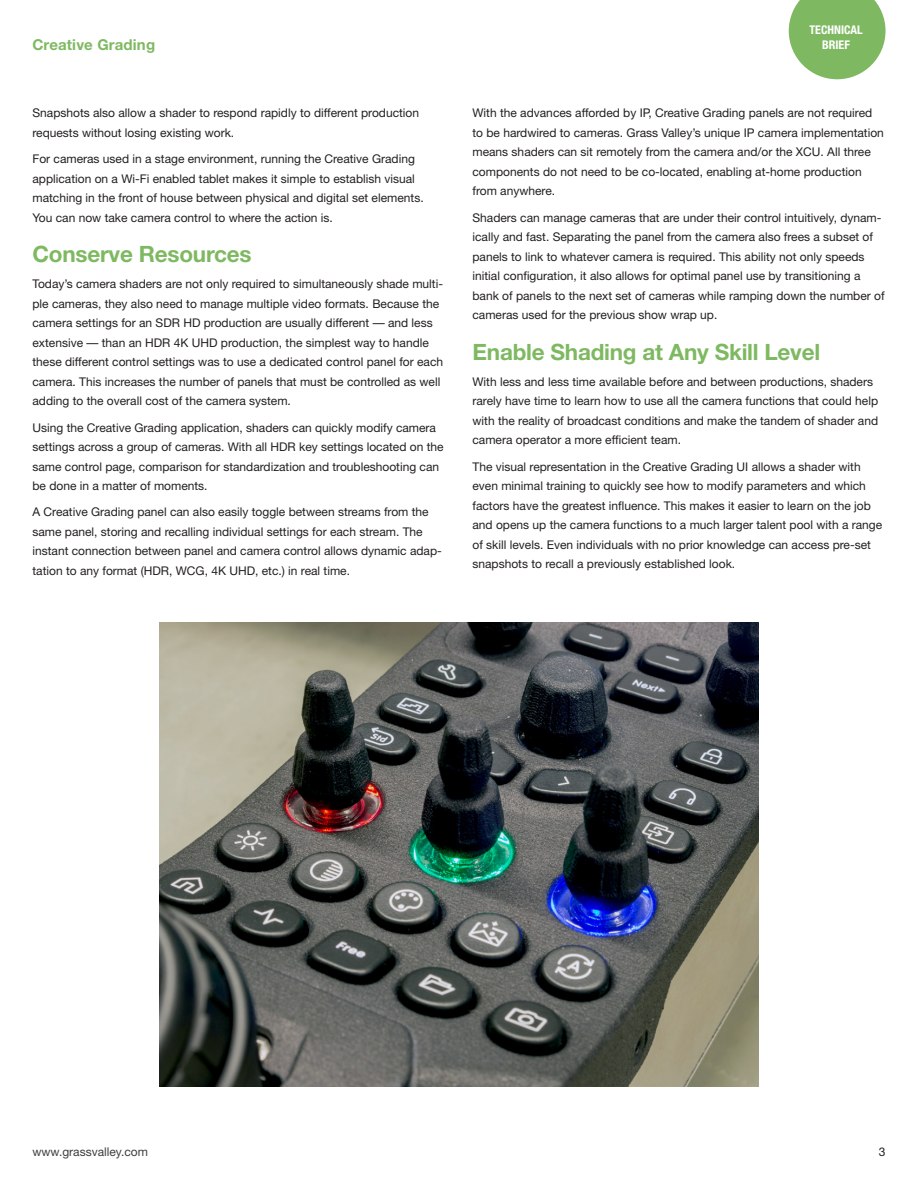
<style>
.page{position:relative;width:918px;height:1188px;background:#fff}
.page>*{position:absolute;margin:0;border:0;box-sizing:border-box;transform-origin:0 0}
._2019_Collateral_Hea{font:700 22.5px "Helvetica Neue";letter-spacing:-.01em;color:#7eb961}
._2019_Title_Page_Hea{font:700 15px "Helvetica Neue";letter-spacing:.01em;color:#7eb961}
._2019_Text{font:12px/19.5px "Helvetica Neue";color:#231f20}
.t1{font:12px "Helvetica Neue";color:#3e3e3f}
.t2{font:700 condensed 12px/14.4px "Helvetica Neue";color:#fff;text-align:center}
</style>
<div class="page">
<svg style="left:789px;top:0;width:97px;height:79px;background:#92c47a"></svg>
<img style="left:159px;top:622px;width:600px;height:464px">
<p class="_2019_Title_Page_Hea" style="left:32px;top:35px;width:124px">Creative Grading</p>
<p class="_2019_Text" style="left:32px;top:103px;width:388px">Snapshots also allow a shader to respond rapidly to different production requests without losing existing work.</p>
<p class="_2019_Text" style="left:32px;top:149px;width:393px">For cameras used in a stage environment, running the Creative Grading application on a Wi-Fi enabled tablet makes it simple to establish visual matching in the front of house between physical and digital set elements.<br>You can now take camera control to where the action is.</p>
<p class="_2019_Collateral_Hea" style="left:32px;top:240px;width:221px">Conserve Resources</p>
<p class="_2019_Text" style="left:32px;top:274px;width:412px">Today’s camera shaders are not only required to simultaneously shade multi&shy;ple cameras, they also need to manage multiple video formats. Because the camera settings for an SDR HD production are usually different — and less extensive — than an HDR 4K UHD production, the simplest way to handle these different control settings was to use a dedicated control panel for each camera. This increases the number of panels that must be controlled as well adding to the overall cost of the camera system.</p>
<p class="_2019_Text" style="left:32px;top:418px;width:413px">Using the Creative Grading application, shaders can quickly modify camera settings across a group of cameras. With all HDR key settings located on the same control page, comparison for standardization and troubleshooting can be done in a matter of moments.</p>
<p class="_2019_Text" style="left:32px;top:502px;width:411px">A Creative Grading panel can also easily toggle between streams from the same panel, storing and recalling individual settings for each stream. The instant connection between panel and camera control allows dynamic adap&shy;tation to any format (HDR, WCG, 4K UHD, etc.) in real time.</p>
<p class="t2" style="left:809px;top:23px;width:55px">TECHNICAL<br>BRIEF</p>
<p class="_2019_Text" style="left:473px;top:103px;width:413px">With the advances afforded by IP, Creative Grading panels are not required to be hardwired to cameras. Grass Valley’s unique IP camera implementation means shaders can sit remotely from the camera and/or the XCU. All three components do not need to be co-located, enabling at-home production from anywhere.</p>
<p class="_2019_Text" style="left:473px;top:208px;width:414px">Shaders can manage cameras that are under their control intuitively, dynam&shy;ically and fast. Separating the panel from the camera also frees a subset of panels to link to whatever camera is required. This ability not only speeds initial configuration, it also allows for optimal panel use by transitioning a bank of panels to the next set of cameras while ramping down the number of cameras used for the previous show wrap up.</p>
<p class="_2019_Collateral_Hea" style="left:473px;top:338px;width:349px">Enable Shading at Any Skill Level</p>
<p class="_2019_Text" style="left:473px;top:372px;width:407px">With less and less time available before and between productions, shaders rarely have time to learn how to use all the camera functions that could help with the reality of broadcast conditions and make the tandem of shader and camera operator a more efficient team.</p>
<p class="_2019_Text" style="left:473px;top:457px;width:411px">The visual representation in the Creative Grading UI allows a shader with even minimal training to quickly see how to modify parameters and which factors have the greatest influence. This makes it easier to learn on the job and opens up the camera functions to a much larger talent pool with a range of skill levels. Even individuals with no prior knowledge can access pre-set snapshots to recall a previously established look.</p>
<p class="t1" style="left:32px;top:1144px;width:117px">www.grassvalley.com</p>
<p class="_2019_Text" style="left:879px;top:1141px;width:8px">3</p>
</div>
